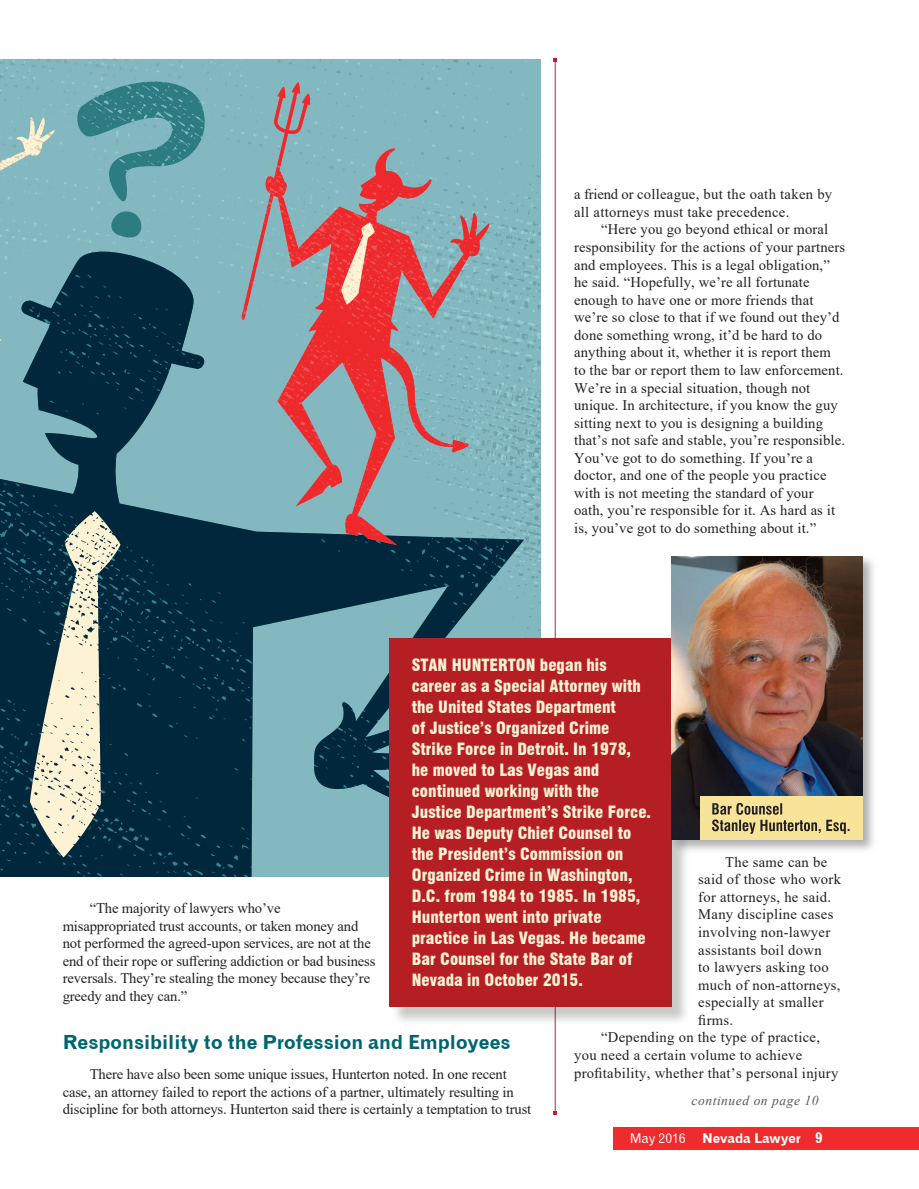
<style>
.page{position:relative;width:919px;height:1189px;background:#fff}
.page>*{position:absolute;margin:0;border:0;box-sizing:border-box;transform-origin:0 0}
.t1{font:19.5px "Gothic 720 BT Bold B";color:#006570}
.t2{font:900 condensed 16.5px/21px "Swiss 721 BT";color:#fdf3d4}
.t3{font:14.7px/17.5px "Times New Roman";letter-spacing:.01em;color:#231f20}
.t4{font:14.7px/17.5px "Times New Roman";letter-spacing:-.01em;color:#231f20}
.t5{font:13.5px "Gothic 720 BT Bold B";letter-spacing:-.01em;color:#fff}
.t6{font:italic 13.5px "Times New Roman";letter-spacing:.04em;color:#57585a}
.s1{font-family:"Gothic 720 BT Roman B"}
.s2{font-size:15px}
</style>
<div class="page">
<div style="left:613px;top:1127px;width:305px;height:22px;background:#ee2b2d"></div>
<hr style="left:554px;top:60px;width:1px;height:1052px;background:#c12030">
<div style="left:0;top:59px;width:540px;height:579px;background:#83b8c0"></div>
<div style="left:0;top:59px;width:486px;height:5px;background:#83b8c0"></div>
<svg style="left:0;top:248px;width:523px;height:628px;background:#335f6f"></svg>
<svg style="left:30px;top:511px;width:90px;height:346px;background:#788985"></svg>
<svg style="left:241px;top:82px;width:248px;height:463px;background:#96989f"></svg>
<svg style="left:341px;top:222px;width:33px;height:82px;background:#f27167"></svg>
<svg style="left:0;top:102px;width:55px;height:390px;background:#78a9b1"></svg>
<svg style="left:73px;top:82px;width:132px;height:166px;background:#67a4ab"></svg>
<div style="left:391px;top:640px;width:298px;height:385px;background:#231f20;opacity:.24"></div>
<div style="left:389px;top:638px;width:282px;height:369px;background:#b51f23"></div>
<div style="left:668px;top:554px;width:208px;height:299px;background:#231f20;opacity:.36"></div>
<img style="left:671px;top:556px;width:191px;height:283px">
<div style="left:700px;top:795px;width:162px;height:44px;background:#f8e499"></div>
<svg style="left:712px;top:803px;width:137px;height:30px"></svg>
<p class="t3" style="left:574px;top:185px;width:259px">a friend or colleague, but the oath taken by all attorneys must take precedence.</p>
<p class="t3" style="left:574px;top:220px;width:272px;text-indent:27px">“Here you go beyond ethical or moral responsibility for the actions of your partners and employees. This is a legal obligation,” he said. “Hopefully, we’re all fortunate enough to have one or more friends that we’re so close to that if we found out they’d done something wrong, it’d be hard to do anything about it, whether it is report them to the bar or report them to law enforcement.<br>We’re in a special situation, though not unique. In architecture, if you know the guy sitting next to you is designing a building that’s not safe and stable, you’re responsible.<br>You’ve got to do something. If you’re a doctor, and one of the people you practice with is not meeting the standard of your oath, you’re responsible for it. As hard as it is, you’ve got to do something about it.”</p>
<p class="t2" style="left:411px;top:654px;width:241px">STAN HUNTERTON began his career as a Special Attorney with the United States Department<br>of Justice’s Organized Crime<br>Strike Force in Detroit. In 1978, he moved to Las Vegas and continued working with the<br>Justice Department’s Strike Force.<br>He was Deputy Chief Counsel to the President’s Commission on<br>Organized Crime in Washington,<br>D.C. from 1984 to 1985. In 1985,<br>Hunterton went into private practice in Las Vegas. He became<br>Bar Counsel for the State Bar of<br>Nevada in October 2015.</p>
<p class="t3" style="left:725px;top:852px;width:103px">The same can be</p>
<p class="t3" style="left:698px;top:869px;width:144px">said of those who work</p>
<p class="t3" style="left:698px;top:887px;width:134px">for attorneys, he said.</p>
<p class="t3" style="left:698px;top:905px;width:137px">Many discipline cases</p>
<p class="t3" style="left:698px;top:922px;width:133px">involving non-lawyer</p>
<p class="t3" style="left:698px;top:940px;width:125px">assistants boil down</p>
<p class="t3" style="left:698px;top:957px;width:132px">to lawyers asking too</p>
<p class="t3" style="left:698px;top:975px;width:144px">much of non-attorneys,</p>
<p class="t3" style="left:698px;top:992px;width:127px">especially at smaller</p>
<p class="t3" style="left:698px;top:1010px;width:36px">firms.</p>
<p class="t3" style="left:601px;top:1027px;width:220px">“Depending on the type of practice,</p>
<p class="t3" style="left:574px;top:1045px;width:229px">you need a certain volume to achieve</p>
<p class="t3" style="left:574px;top:1063px;width:266px">profitability, whether that’s personal injury</p>
<p class="t4" style="left:63px;top:898px;width:314px;text-indent:27px">“The majority of lawyers who’ve misappropriated trust accounts, or taken money and not performed the agreed-upon services, are not at the end of their rope or suffering addiction or bad business reversals. They’re stealing the money because they’re greedy and they can.”</p>
<h1 class="t1" style="left:63px;top:1030px;width:449px">Responsibility to the Profession and Employees</h1>
<p class="t4" style="left:63px;top:1064px;width:470px;text-indent:27px">There have also been some unique issues, Hunterton noted. In one recent case, an attorney failed to report the actions of a partner, ultimately resulting in discipline for both attorneys. Hunterton said there is certainly a temptation to trust</p>
<p class="t6" style="left:691px;top:1090px;width:128px">continued on page 10</p>
<p class="t5" style="left:629px;top:1130px;width:195px"><span class="s1">May 2016</span> Nevada Lawyer <span class="s2">9</span></p>
</div>
